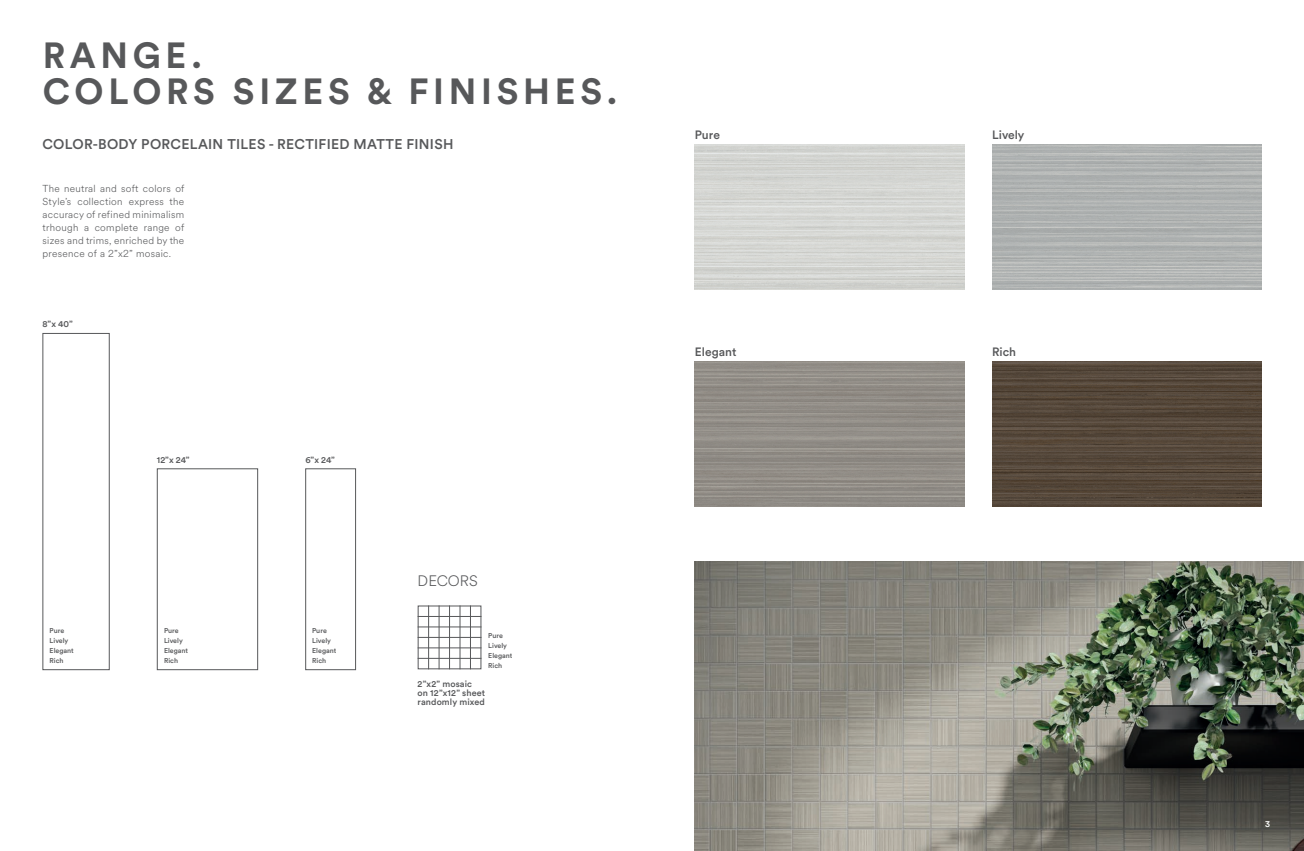
<style>
.page{position:relative;width:1304px;height:851px;background:#fff}
.page>*{position:absolute;margin:0;border:0;box-sizing:border-box;transform-origin:0 0}
.t1{font:700 36px/36px "Circular Std";letter-spacing:.13em;color:#57585a}
.t2{font:300 15px "Circular Spotify Text";color:#57585a}
.t3{font:500 14px "Circular Std";letter-spacing:.02em;color:#57585a}
.t4{font:500 12px "Circular Std";color:#57585a}
.t5{font:300 10px/13px "Circular Spotify Text";letter-spacing:.03em;color:#57585a;text-align:justify}
.t6{font:500 9px/9px "Circular Std";letter-spacing:.01em;color:#57585a}
.t7{font:500 9px "Circular Std";color:#fff}
.t8{font:500 7px/10px "Circular Std";color:#57585a}
</style>
<div class="page">
<img style="left:992px;top:361px;width:269px;height:145px">
<div style="left:418px;top:605px;width:63px;height:64px;border:1px solid #57585a"></div>
<hr style="left:428px;top:605px;width:1px;height:64px;background:#57585a">
<hr style="left:439px;top:605px;width:1px;height:64px;background:#57585a">
<hr style="left:449px;top:605px;width:1px;height:64px;background:#57585a">
<hr style="left:460px;top:605px;width:1px;height:64px;background:#57585a">
<hr style="left:470px;top:605px;width:1px;height:64px;background:#57585a">
<hr style="left:418px;top:658px;width:63px;height:1px;background:#57585a">
<hr style="left:418px;top:647px;width:63px;height:1px;background:#57585a">
<hr style="left:418px;top:637px;width:63px;height:1px;background:#57585a">
<hr style="left:418px;top:626px;width:63px;height:1px;background:#57585a">
<hr style="left:418px;top:616px;width:63px;height:1px;background:#57585a">
<div style="left:157px;top:468px;width:101px;height:202px;border:1px solid #57585a"></div>
<div style="left:305px;top:468px;width:51px;height:202px;border:1px solid #57585a"></div>
<div style="left:43px;top:333px;width:67px;height:337px;border:1px solid #57585a"></div>
<img style="left:695px;top:561px;width:609px;height:289px">
<h1 class="t1" style="left:43px;top:37px;width:576px">RANGE.<br>COLORS SIZES &amp; FINISHES.</h1>
<h3 class="t3" style="left:43px;top:135px;width:412px">COLOR-BODY PORCELAIN TILES - RECTIFIED MATTE FINISH</h3>
<p class="t5" style="left:43px;top:182px;width:143px">The neutral and soft colors of Style’s collection express the accuracy of refined minimalism trhough a complete range of sizes and trims, enriched by the presence of a 2”x2” mosaic.</p>
<p class="t6" style="left:43px;top:319px;width:32px">8”x 40”</p>
<p class="t6" style="left:157px;top:455px;width:34px">12”x 24”</p>
<p class="t6" style="left:305px;top:455px;width:31px">6”x 24”</p>
<h2 class="t2" style="left:418px;top:570px;width:62px">DECORS</h2>
<p class="t8" style="left:50px;top:625px;width:26px">Pure<br>Lively<br>Elegant<br>Rich</p>
<p class="t8" style="left:164px;top:625px;width:26px">Pure<br>Lively<br>Elegant<br>Rich</p>
<p class="t8" style="left:312px;top:625px;width:26px">Pure<br>Lively<br>Elegant<br>Rich</p>
<p class="t8" style="left:488px;top:630px;width:26px">Pure<br>Lively<br>Elegant<br>Rich</p>
<p class="t6" style="left:418px;top:679px;width:69px">2”x2” mosaic<br>on 12”x12” sheet randomly mixed</p>
<p class="t4" style="left:695px;top:127px;width:27px">Pure</p>
<p class="t4" style="left:695px;top:344px;width:43px">Elegant</p>
<p class="t4" style="left:992px;top:127px;width:34px">Lively</p>
<p class="t4" style="left:992px;top:344px;width:26px">Rich</p>
<p class="t7" style="left:1265px;top:818px;width:6px">3</p>
</div>
